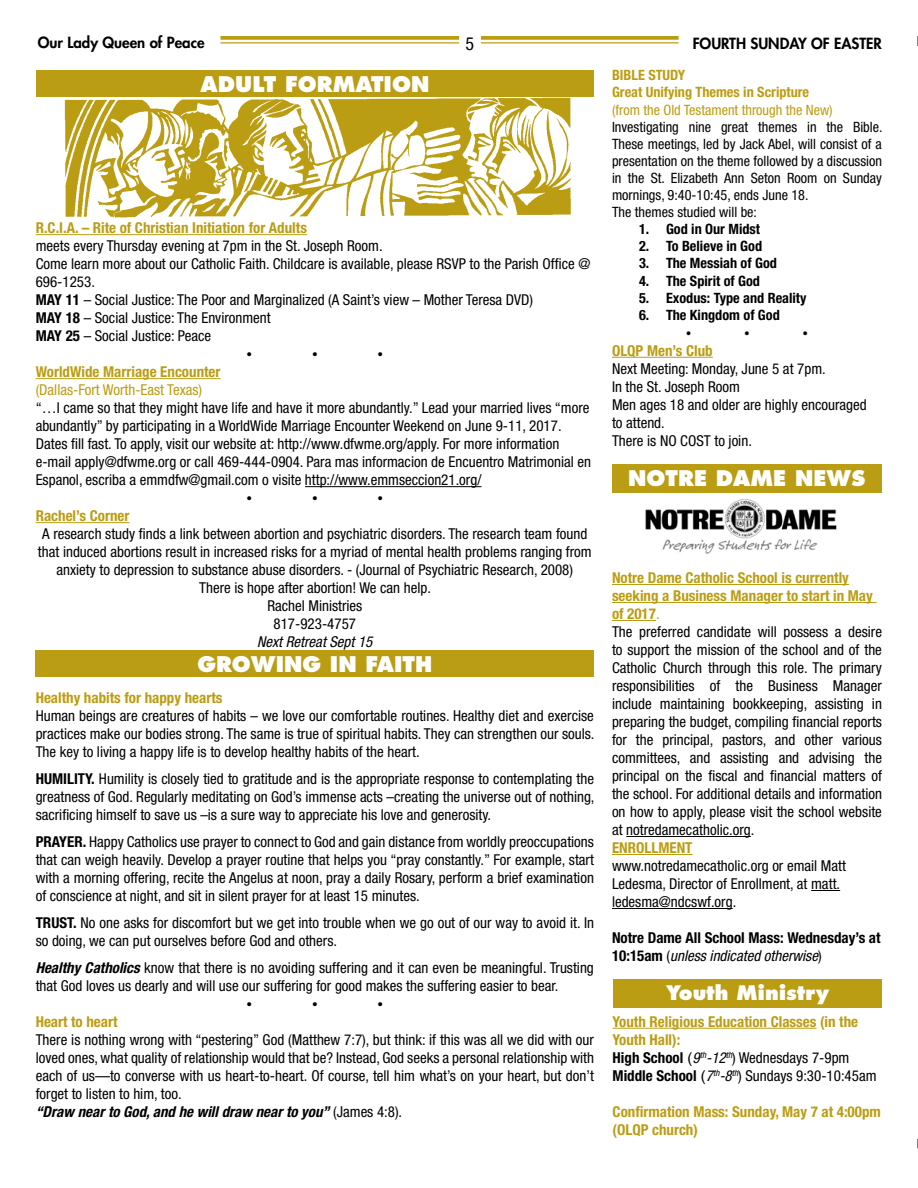
<style>
.page{position:relative;width:918px;height:1188px;background:#fff}
.page>*{position:absolute;margin:0;border:0;box-sizing:border-box;transform-origin:0 0}
.t1{font:800 21px "Futura Std";color:#fff}
.t2{font:800 19.5px "Futura Std";color:#fff}
.t3{font:condensed 18px "Helvetica Neue LT Std";color:#000}
.t4{font:condensed 15px/18px "Helvetica Neue LT Std";color:#000}
.t5{font:700 condensed 15px/18px "Helvetica Neue LT Std";color:#bb9d13}
.t6{font:700 condensed 15px/18px "Helvetica Neue LT Std";color:#000}
.t7{font:800 15px "Futura Std";color:#000}
.t8{font:condensed 15px "Helvetica Neue LT Std";color:#bb9d13}
.t9{font:italic condensed 15px "Helvetica Neue LT Std";color:#000}
.t10{font:condensed 14.25px/17.1px "Helvetica Neue LT Std";color:#000}
.t11{font:700 condensed 14.25px "Helvetica Neue LT Std";color:#000}
.t12{font:700 condensed 14.25px/17.1px "Helvetica Neue LT Std";color:#bb9d13}
.t13{font:condensed 14.25px "Helvetica Neue LT Std";color:#bb9d13}
.t14{font:700 14.25px "Times LT Std";color:#000}
.t15{font:14.25px "Times LT Std";color:#000}
.s1{font-weight:700}
.s2{font-weight:700;font-style:italic}
.s3{font-weight:700;color:#bb9d13}
.s4{color:#bb9d13}
.s5{font-weight:400}
.s6{font-weight:400;font-style:italic}
.s7{color:#000}
.s8{font-family:"Arial";font-weight:400;font-stretch:normal;color:#000}
.s9{font-weight:400;font-style:italic;color:#000}
.s10{font-weight:400;color:#000}
</style>
<div class="page">
<hr style="left:917px;top:36px;width:1px;height:1112px;background:#000">
<div style="left:907px;top:46px;width:11px;height:1093px;background:#fff"></div>
<div style="left:36px;top:70px;width:558px;height:27px;background:#bb9d13"></div>
<svg style="left:220px;top:36px;width:459px;height:4px;background:#bfa321"></svg>
<hr style="left:220px;top:42px;width:459px;height:2px;background:#bb9d13">
<div style="left:459px;top:34px;width:22px;height:19px;background:#fff"></div>
<hr style="left:36px;top:234px;width:271px;height:1px;background:#bb9d13">
<hr style="left:36px;top:378px;width:185px;height:1px;background:#bb9d13">
<hr style="left:305px;top:486px;width:177px;height:1px;background:#000">
<hr style="left:36px;top:522px;width:94px;height:1px;background:#bb9d13">
<div style="left:36px;top:651px;width:558px;height:26px;background:#bb9d13"></div>
<img style="left:64px;top:97px;width:507px;height:121px">
<div style="left:613px;top:979px;width:269px;height:28px;background:#bb9d13"></div>
<hr style="left:613px;top:1028px;width:204px;height:1px;background:#bb9d13">
<div style="left:612px;top:465px;width:270px;height:28px;background:#bb9d13"></div>
<img style="left:645px;top:499px;width:192px;height:55px">
<hr style="left:612px;top:584px;width:237px;height:1px;background:#bb9d13">
<hr style="left:612px;top:602px;width:264px;height:1px;background:#bb9d13">
<hr style="left:612px;top:620px;width:44px;height:1px;background:#bb9d13">
<hr style="left:626px;top:836px;width:125px;height:1px;background:#000">
<hr style="left:612px;top:854px;width:81px;height:1px;background:#bb9d13">
<svg style="left:811px;top:890px;width:29px;height:1px"></svg>
<hr style="left:612px;top:908px;width:121px;height:1px;background:#000">
<hr style="left:612px;top:357px;width:101px;height:1px;background:#bb9d13">
<p class="t7" style="left:38px;top:33px;width:168px">Our Lady Queen of Peace</p>
<p class="t3" style="left:465px;top:33px;width:10px">5</p>
<p class="t7" style="left:693px;top:34px;width:191px">FOURTH SUNDAY OF EASTER</p>
<h1 class="t1" style="left:201px;top:70px;width:230px">ADULT FORMATION</h1>
<p class="t5" style="left:36px;top:219px;width:273px">R.C.I.A. – Rite of Christian Initiation for Adults</p>
<p class="t4" style="left:36px;top:237px;width:556px">meets every Thursday evening at 7pm in the St. Joseph Room.<br>Come learn more about our Catholic Faith. Childcare is available, please RSVP to the Parish Office @ 696-1253.<br><span class="s1">MAY 11</span> – Social Justice: The Poor and Marginalized (A Saint’s view – Mother Teresa DVD)<br><span class="s1">MAY 18</span> – Social Justice: The Environment<br><span class="s1">MAY 25</span> – Social Justice: Peace</p>
<p class="t14" style="left:247px;top:346px;width:6px">•</p>
<p class="t14" style="left:312px;top:346px;width:6px">•</p>
<p class="t14" style="left:378px;top:346px;width:6px">•</p>
<p class="t5" style="left:36px;top:363px;width:186px">WorldWide Marriage Encounter</p>
<p class="t8" style="left:36px;top:381px;width:168px">(Dallas-Fort Worth-East Texas)</p>
<p class="t4" style="left:36px;top:399px;width:557px">“…I came so that they might have life and have it more abundantly.” Lead your married lives “more abundantly” by participating in a WorldWide Marriage Encounter Weekend on June 9-11, 2017.<br>Dates fill fast. To apply, visit our website at: http://www.dfwme.org/apply. For more information e-mail apply@dfwme.org or call 469-444-0904. Para mas informacion de Encuentro Matrimonial en Espanol, escriba a emmdfw@gmail.com o visite http://www.emmseccion21.org/</p>
<p class="t14" style="left:247px;top:490px;width:6px">•</p>
<p class="t14" style="left:312px;top:490px;width:6px">•</p>
<p class="t14" style="left:378px;top:490px;width:6px">•</p>
<p class="t5" style="left:36px;top:507px;width:95px">Rachel’s Corner</p>
<p class="t4" style="left:38px;top:525px;width:555px;text-align:center">A research study finds a link between abortion and psychiatric disorders. The research team found that induced abortions result in increased risks for a myriad of mental health problems ranging from anxiety to depression to substance abuse disorders. - (Journal of Psychiatric Research, 2008)<br>There is hope after abortion! We can help.<br>Rachel Ministries<br>817-923-4757</p>
<p class="t9" style="left:257px;top:633px;width:117px">Next Retreat Sept 15</p>
<h1 class="t1" style="left:197px;top:651px;width:237px">GROWING IN FAITH</h1>
<p class="t5" style="left:36px;top:688px;width:188px">Healthy habits for happy hearts</p>
<p class="t4" style="left:36px;top:706px;width:560px;text-align:justify">Human beings are creatures of habits – we love our comfortable routines. Healthy diet and exercise practices make our bodies strong. The same is true of spiritual habits. They can strengthen our souls.<br>The key to living a happy life is to develop healthy habits of the heart.</p>
<p class="t4" style="left:36px;top:769px;width:560px;text-align:justify"><span class="s1">HUMILITY.</span> Humility is closely tied to gratitude and is the appropriate response to contemplating the greatness of God. Regularly meditating on God’s immense acts –creating the universe out of nothing, sacrificing himself to save us –is a sure way to appreciate his love and generosity.</p>
<p class="t4" style="left:36px;top:832px;width:560px;text-align:justify"><span class="s1">PRAYER.</span> Happy Catholics use prayer to connect to God and gain distance from worldly preoccupations that can weigh heavily. Develop a prayer routine that helps you “pray constantly.” For example, start with a morning offering, recite the Angelus at noon, pray a daily Rosary, perform a brief examination of conscience at night, and sit in silent prayer for at least 15 minutes.</p>
<p class="t4" style="left:36px;top:913px;width:560px"><span class="s1">TRUST.</span> No one asks for discomfort but we get into trouble when we go out of our way to avoid it. In so doing, we can put ourselves before God and others.</p>
<p class="t4" style="left:36px;top:958px;width:560px"><span class="s2">Healthy Catholics</span> know that there is no avoiding suffering and it can even be meaningful. Trusting that God loves us dearly and will use our suffering for good makes the suffering easier to bear.</p>
<p class="t14" style="left:247px;top:995px;width:6px">•</p>
<p class="t14" style="left:312px;top:995px;width:6px">•</p>
<p class="t14" style="left:378px;top:995px;width:6px">•</p>
<p class="t5" style="left:36px;top:1012px;width:83px">Heart to heart</p>
<p class="t4" style="left:36px;top:1030px;width:560px">There is nothing wrong with “pestering” God (Matthew 7:7), but think: if this was all we did with our loved ones, what quality of relationship would that be? Instead, God seeks a personal relationship with each of us—to converse with us heart-to-heart. Of course, tell him what’s on your heart, but don’t forget to listen to him, too.<br><span class="s2">“Draw near to God, and he will draw near to you”</span> (James 4:8).</p>
<p class="t12" style="left:612px;top:67px;width:199px">BIBLE STUDY<br>Great Unifying Themes in Scripture</p>
<p class="t13" style="left:612px;top:101px;width:222px">(from the Old Testament through the New)</p>
<p class="t10" style="left:612px;top:118px;width:272px">Investigating nine great themes in the Bible.<br>These meetings, led by Jack Abel, will consist of a presentation on the theme followed by a discussion in the St. Elizabeth Ann Seton Room on Sunday mornings, 9:40-10:45, ends June 18.<br>The themes studied will be:</p>
<p class="t11" style="left:639px;top:221px;width:123px">1. God in Our Midst</p>
<p class="t11" style="left:639px;top:238px;width:125px">2. To Believe in God</p>
<p class="t11" style="left:639px;top:255px;width:139px">3. The Messiah of God</p>
<p class="t11" style="left:639px;top:272px;width:123px">4. The Spirit of God</p>
<p class="t11" style="left:639px;top:289px;width:169px">5. Exodus: Type and Reality</p>
<p class="t11" style="left:639px;top:306px;width:142px">6. The Kingdom of God</p>
<p class="t15" style="left:686px;top:325px;width:6px">•</p>
<p class="t15" style="left:745px;top:325px;width:6px">•</p>
<p class="t15" style="left:803px;top:325px;width:6px">•</p>
<p class="t5" style="left:612px;top:341px;width:102px">OLQP Men’s Club</p>
<p class="t4" style="left:612px;top:359px;width:256px">Next Meeting: Monday, June 5 at 7pm.<br>In the St. Joseph Room<br>Men ages 18 and older are highly encouraged to attend.<br>There is NO COST to join.</p>
<h1 class="t1" style="left:628px;top:465px;width:238px">NOTRE DAME NEWS</h1>
<p class="t4" style="left:612px;top:569px;width:272px"><span class="s3">Notre Dame Catholic School is currently seeking a Business Manager to start in May of 2017</span><span class="s4">.<br></span>The preferred candidate will possess a desire to support the mission of the school and of the Catholic Church through this role. The primary responsibilities of the Business Manager include maintaining bookkeeping, assisting in preparing the budget, compiling financial reports for the principal, pastors, and other various committees, and assisting and advising the principal on the fiscal and financial matters of the school. For additional details and information on how to apply, please visit the school website at notredamecatholic.org.</p>
<p class="t5" style="left:612px;top:838px;width:82px">ENROLLMENT</p>
<p class="t4" style="left:612px;top:857px;width:236px">www.notredamecatholic.org or email Matt<br>Ledesma, Director of Enrollment, at matt. ledesma@ndcswf.org.</p>
<p class="t6" style="left:612px;top:928px;width:270px">Notre Dame All School Mass: Wednesday’s at<br>10:15am <span class="s5">(</span><span class="s6">unless indicated otherwise</span><span class="s5">)</span></p>
<h2 class="t2" style="left:666px;top:980px;width:164px">Youth Ministry</h2>
<p class="t5" style="left:613px;top:1012px;width:265px">Youth Religious Education Classes (in the Youth Hall):<br><span class="s7">High School</span> <span class="s8">(</span><span class="s9">9</span><sup>th</sup><span class="s9">-12</span><sup>th</sup><span class="s10">) Wednesdays 7-9pm </span><span class="s7">Middle School</span> <span class="s8">(</span><span class="s9">7</span><sup>th</sup><span class="s9">-8</span><sup>th</sup><span class="s10">) Sundays 9:30-10:45am</span></p>
<p class="t5" style="left:613px;top:1102px;width:270px">Confirmation Mass: Sunday, May 7 at 4:00pm (OLQP church)</p>
</div>
